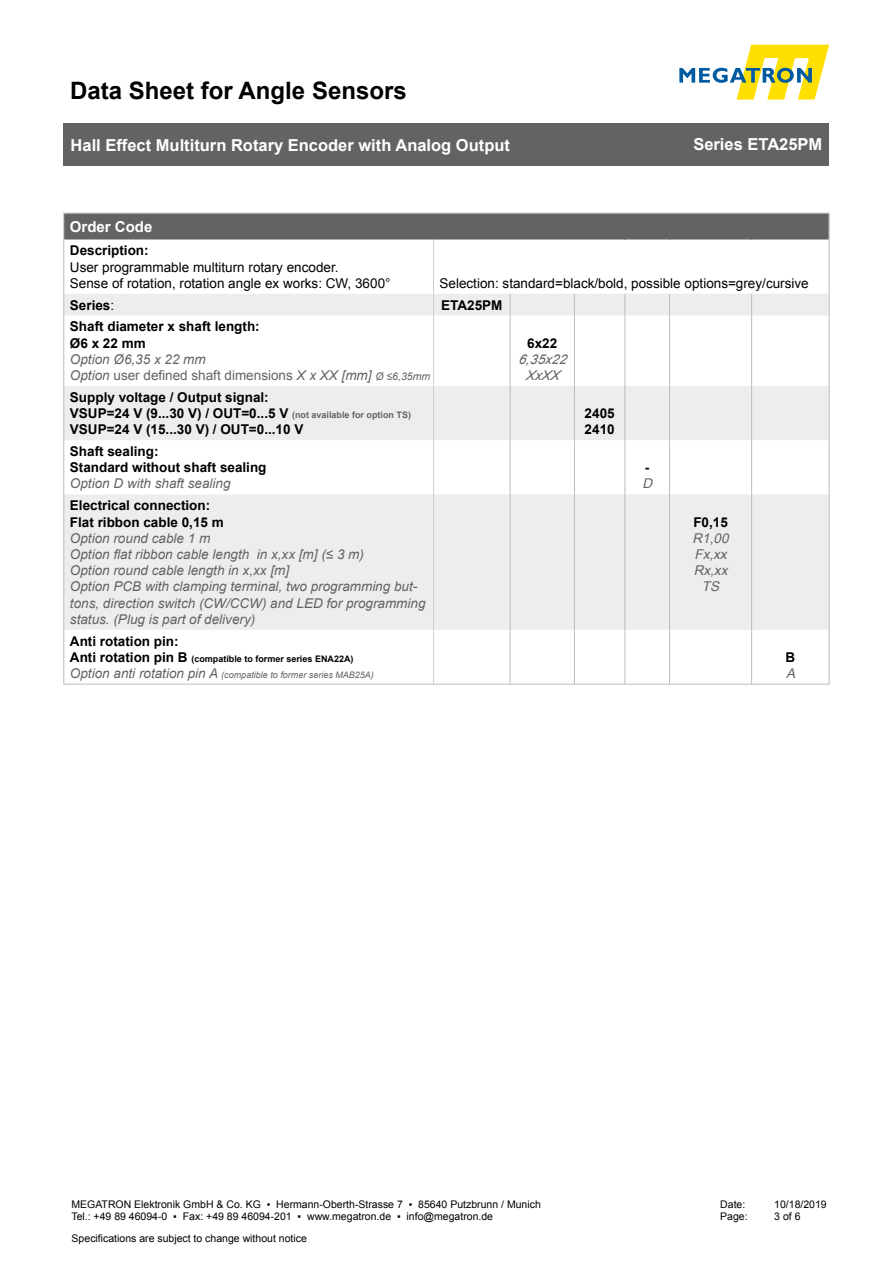
<style>
.page{position:relative;width:893px;height:1263px;background:#fff}
.page>*{position:absolute;margin:0;border:0;box-sizing:border-box;transform-origin:0 0}
.t1{font:700 24px "Arial";color:#000}
.t2{font:700 16.5px "Arial";color:#fff}
.t3{font:700 15px "Arial";color:#fff}
.t4{font:700 13.5px/16.2px "Arial";color:#000}
.t5{font:italic 13.5px/16.2px "Arial";color:#646363;text-align:center}
.t6{font:13.5px/16.2px "Arial";color:#000}
.t7{font:13.5px "Arial";color:#646363}
.t8{font:italic 13.5px "Arial";color:#646363}
.t9{font:10.5px/12.6px "Arial";color:#000}
.t10{font:italic 9px "Arial";color:#646363}
.t11{font:700 9px "Arial";color:#000}
.s1{font-weight:400}
.s2{font-style:italic}
.s3{font-style:italic;font-size:10.5px}
.s4{font-size:9px;color:#646363}
.s5{font-size:13.5px}
.s6{font-weight:700;font-style:normal;color:#000}
</style>
<div class="page">
<svg style="left:679px;top:45px;width:150px;height:55px"></svg>
<div style="left:64px;top:123px;width:765px;height:43px;background:#646363"></div>
<svg style="left:66px;top:294px;width:761px;height:336px;fill:#ededed"></svg>
<div style="left:66px;top:215px;width:761px;height:24px;background:#646363"></div>
<hr style="left:433px;top:239px;width:1px;height:55px;background:#cecece">
<svg style="left:433px;top:294px;width:1px;height:22px"></svg>
<hr style="left:433px;top:316px;width:1px;height:70px;background:#cecece">
<hr style="left:433px;top:386px;width:1px;height:54px;background:#cecece">
<hr style="left:433px;top:440px;width:1px;height:54px;background:#cecece">
<hr style="left:433px;top:494px;width:1px;height:136px;background:#cecece">
<hr style="left:433px;top:630px;width:1px;height:54px;background:#cecece">
<svg style="left:510px;top:294px;width:1px;height:22px"></svg>
<svg style="left:574px;top:294px;width:1px;height:22px"></svg>
<svg style="left:625px;top:294px;width:1px;height:22px"></svg>
<svg style="left:669px;top:294px;width:1px;height:22px"></svg>
<svg style="left:751px;top:294px;width:1px;height:22px"></svg>
<hr style="left:510px;top:316px;width:1px;height:70px;background:#bcbcbc">
<hr style="left:574px;top:316px;width:1px;height:70px;background:#bcbcbc">
<hr style="left:625px;top:316px;width:1px;height:70px;background:#bcbcbc">
<hr style="left:669px;top:316px;width:1px;height:70px;background:#bcbcbc">
<hr style="left:751px;top:316px;width:1px;height:70px;background:#bcbcbc">
<hr style="left:510px;top:386px;width:1px;height:54px;background:#bcbcbc">
<hr style="left:574px;top:386px;width:1px;height:54px;background:#bcbcbc">
<hr style="left:625px;top:386px;width:1px;height:54px;background:#bcbcbc">
<hr style="left:669px;top:386px;width:1px;height:54px;background:#bcbcbc">
<hr style="left:751px;top:386px;width:1px;height:54px;background:#bcbcbc">
<hr style="left:510px;top:440px;width:1px;height:54px;background:#bcbcbc">
<hr style="left:574px;top:440px;width:1px;height:54px;background:#bcbcbc">
<hr style="left:625px;top:440px;width:1px;height:54px;background:#bcbcbc">
<hr style="left:669px;top:440px;width:1px;height:54px;background:#bcbcbc">
<hr style="left:751px;top:440px;width:1px;height:54px;background:#bcbcbc">
<hr style="left:510px;top:494px;width:1px;height:136px;background:#bcbcbc">
<hr style="left:574px;top:494px;width:1px;height:136px;background:#bcbcbc">
<hr style="left:625px;top:494px;width:1px;height:136px;background:#bcbcbc">
<hr style="left:669px;top:494px;width:1px;height:136px;background:#bcbcbc">
<hr style="left:751px;top:494px;width:1px;height:136px;background:#bcbcbc">
<hr style="left:510px;top:630px;width:1px;height:54px;background:#bcbcbc">
<hr style="left:574px;top:630px;width:1px;height:54px;background:#bcbcbc">
<hr style="left:625px;top:630px;width:1px;height:54px;background:#bcbcbc">
<hr style="left:669px;top:630px;width:1px;height:54px;background:#bcbcbc">
<hr style="left:751px;top:630px;width:1px;height:54px;background:#bcbcbc">
<h1 class="t1" style="left:70px;top:74px;width:338px">Data Sheet for Angle Sensors</h1>
<p class="t2" style="left:71px;top:134px;width:441px">Hall Effect Multiturn Rotary Encoder with Analog Output</p>
<p class="t2" style="left:693px;top:133px;width:130px">Series ETA25PM</p>
<p class="t3" style="left:70px;top:217px;width:84px">Order Code</p>
<p class="t4" style="left:70px;top:243px;width:80px">Description:</p>
<p class="t6" style="left:70px;top:259px;width:322px">User programmable multiturn rotary encoder.<br>Sense of rotation, rotation angle ex works: CW, 3600°</p>
<p class="t6" style="left:440px;top:275px;width:371px">Selection: standard=black/bold, possible options=grey/cursive</p>
<p class="t4" style="left:70px;top:297px;width:46px">Series<span class="s1">:</span></p>
<p class="t4" style="left:441px;top:297px;width:63px">ETA25PM</p>
<p class="t4" style="left:70px;top:319px;width:191px">Shaft diameter x shaft length:</p>
<p class="t4" style="left:70px;top:335px;width:77px">Ø6 x 22 mm</p>
<p class="t5" style="left:70px;top:351px;width:137px">Option Ø6,35 x 22 mm</p>
<p class="t7" style="left:70px;top:366px;width:362px"><span class="s2">Option</span> user defined shaft dimensions <span class="s2">X x XX [mm]</span> <span class="s3">Ø ≤6,35mm</span></p>
<p class="t4" style="left:70px;top:389px;width:343px">Supply voltage / Output signal:<br>VSUP=24 V (9...30 V) / OUT=0...5 V <span class="s4">(not available for option TS)</span></p>
<p class="t4" style="left:70px;top:422px;width:235px">VSUP=24 V (15...30 V) / OUT=0...10 V</p>
<p class="t4" style="left:70px;top:444px;width:90px">Shaft sealing:</p>
<p class="t4" style="left:70px;top:460px;width:198px">Standard without shaft sealing</p>
<p class="t5" style="left:70px;top:476px;width:162px">Option D with shaft sealing</p>
<p class="t4" style="left:70px;top:498px;width:142px">Electrical connection:</p>
<p class="t4" style="left:70px;top:514px;width:155px">Flat ribbon cable 0,15 m</p>
<p class="t5" style="left:70px;top:530px;width:142px">Option round cable 1 m</p>
<p class="t5" style="left:70px;top:546px;width:296px">Option flat ribbon cable length in x,xx [m] (≤ 3 m)</p>
<p class="t5" style="left:70px;top:562px;width:221px">Option round cable length in x,xx [m]</p>
<p class="t5" style="left:70px;top:579px;width:357px;text-align:left">Option PCB with clamping terminal, two programming but&shy;tons, direction switch (CW/CCW) and LED for programming status. (Plug is part of delivery)</p>
<p class="t4" style="left:70px;top:633px;width:110px">Anti rotation pin:</p>
<p class="t11" style="left:70px;top:653px;width:285px"><span class="s5">Anti rotation pin B</span> (compatible to former series ENA22A)</p>
<p class="t10" style="left:70px;top:669px;width:305px"><span class="s5">Option anti rotation pin A</span> (compatible to former series MAB25A)</p>
<p class="t5" style="left:518px;top:335px;width:53px"><span class="s6">6x22<br></span>6,35x22<br>XxXX</p>
<p class="t4" style="left:585px;top:406px;width:32px">2405</p>
<p class="t4" style="left:585px;top:422px;width:32px">2410</p>
<p class="t4" style="left:645px;top:460px;width:6px">-</p>
<p class="t8" style="left:642px;top:475px;width:15px">D</p>
<p class="t4" style="left:693px;top:514px;width:36px">F0,15</p>
<p class="t8" style="left:693px;top:529px;width:41px">R1,00</p>
<p class="t8" style="left:694px;top:545px;width:38px">Fx,xx</p>
<p class="t8" style="left:694px;top:561px;width:39px">Rx,xx</p>
<p class="t8" style="left:702px;top:578px;width:23px">TS</p>
<p class="t4" style="left:785px;top:649px;width:11px">B</p>
<p class="t8" style="left:786px;top:664px;width:14px">A</p>
<p class="t9" style="left:71px;top:1198px;width:471px">MEGATRON Elektronik GmbH &amp; Co. KG ▪ Hermann-Oberth-Strasse 7 ▪ 85640 Putzbrunn / Munich<br>Tel.: +49 89 46094-0 ▪ Fax: +49 89 46094-201 ▪ www.megatron.de ▪ info@megatron.de</p>
<p class="t9" style="left:720px;top:1198px;width:27px">Date:</p>
<p class="t9" style="left:774px;top:1198px;width:54px">10/18/2019</p>
<p class="t9" style="left:720px;top:1210px;width:29px">Page:</p>
<p class="t9" style="left:774px;top:1210px;width:28px">3 of 6</p>
<p class="t9" style="left:72px;top:1232px;width:237px">Specifications are subject to change without notice</p>
</div>
